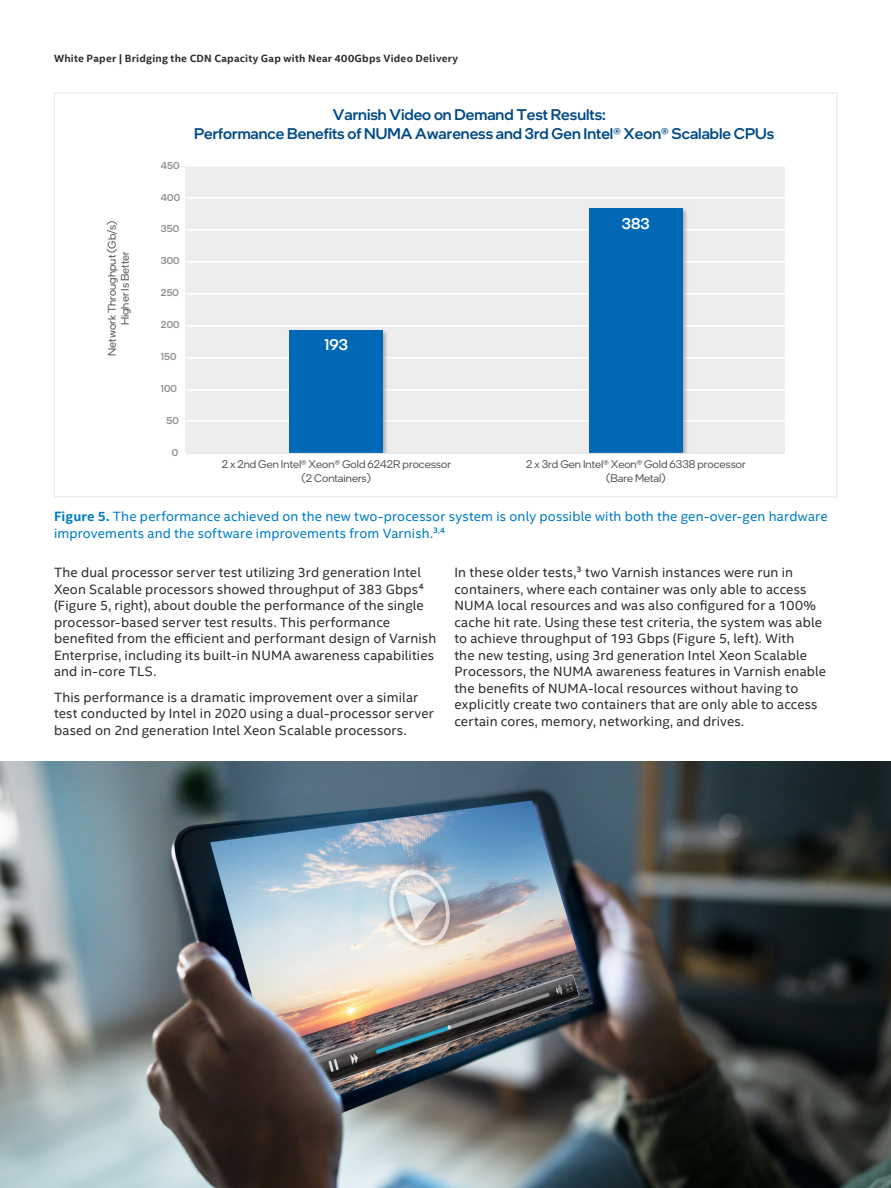
<style>
.page{position:relative;width:891px;height:1188px;background:#fff}
.page>*{position:absolute;margin:0;border:0;box-sizing:border-box;transform-origin:0 0}
.t1{font:500 15.45px/18.8px "Intel One Display";color:#004a86}
.t2{font:500 15.45px "Intel One Display";color:#fff}
.MainCopy___Caption{font:13.5px/16.5px "Intel Clear";letter-spacing:.01em;color:#2d2f2e}
.MainCopy___Caption-2{font:13.5px/16.5px "Intel Clear";letter-spacing:.015em;color:#007ec5}
.t3{font:11.1px/13.2px "Intel One Display";color:#525252;text-align:center}
.Document_Header{font:700 10.5px "Intel Clear";letter-spacing:.025em;color:#2d2f2e}
.t4{font:500 9.9px "Intel One Display";color:#8f8f8f}
.s1{font-weight:700}
</style>
<div class="page">
<div style="left:186px;top:166px;width:599px;height:287px;background:#ededed"></div>
<hr style="left:186px;top:420px;width:599px;height:2px;background:#fff">
<hr style="left:186px;top:389px;width:599px;height:2px;background:#fff">
<hr style="left:186px;top:357px;width:599px;height:2px;background:#fff">
<hr style="left:186px;top:325px;width:599px;height:2px;background:#fff">
<hr style="left:186px;top:293px;width:599px;height:2px;background:#fff">
<hr style="left:186px;top:261px;width:599px;height:2px;background:#fff">
<hr style="left:186px;top:229px;width:599px;height:2px;background:#fff">
<hr style="left:186px;top:197px;width:599px;height:2px;background:#fff">
<hr style="left:186px;top:165px;width:599px;height:2px;background:#fff">
<img style="left:383px;top:331px;width:5px;height:122px">
<img style="left:588px;top:208px;width:101px;height:245px">
<div style="left:289px;top:330px;width:94px;height:123px;background:#0068b5"></div>
<div style="left:589px;top:209px;width:94px;height:244px;background:#0068b5"></div>
<hr style="left:186px;top:453px;width:599px;height:1px;background:#e5e5e5">
<img style="left:0;top:761px;width:891px;height:427px">
<p class="Document_Header" style="left:54px;top:51px;width:406px">White Paper | Bridging the CDN Capacity Gap with Near 400Gbps Video Delivery</p>
<p class="t3" style="left:105px;top:356px;width:137px;rotate:-90deg">Network Throughput (Gb/s)<br>Higher Is Better</p>
<p class="t4" style="left:161px;top:159px;width:20px">450</p>
<p class="t4" style="left:161px;top:191px;width:21px">400</p>
<p class="t4" style="left:161px;top:222px;width:20px">350</p>
<p class="t4" style="left:161px;top:254px;width:20px">300</p>
<p class="t4" style="left:161px;top:286px;width:20px">250</p>
<p class="t4" style="left:161px;top:318px;width:20px">200</p>
<p class="t4" style="left:161px;top:350px;width:17px">150</p>
<p class="t4" style="left:161px;top:382px;width:17px">100</p>
<p class="t4" style="left:166px;top:414px;width:14px">50</p>
<p class="t4" style="left:172px;top:446px;width:8px">0</p>
<p class="t1" style="left:194px;top:105px;width:582px;text-indent:139px">Varnish Video on Demand Test Results:<br>Performance Benefits of NUMA Awareness and 3rd Gen Intel® Xeon® Scalable CPUs</p>
<p class="t2" style="left:325px;top:335px;width:25px">193</p>
<p class="t2" style="left:622px;top:213px;width:29px">383</p>
<p class="t3" style="left:222px;top:458px;width:231px">2 x 2nd Gen Intel® Xeon® Gold 6242R processor (2 Containers)</p>
<p class="t3" style="left:526px;top:458px;width:221px">2 x 3rd Gen Intel® Xeon® Gold 6338 processor (Bare Metal)</p>
<p class="MainCopy___Caption-2" style="left:54px;top:508px;width:775px"><span class="s1">Figure 5.</span> The performance achieved on the new two-processor system is only possible with both the gen-over-gen hardware improvements and the software improvements from Varnish.³<sup>,</sup>⁴</p>
<p class="MainCopy___Caption" style="left:54px;top:564px;width:384px">The dual processor server test utilizing 3rd generation Intel Xeon Scalable processors showed throughput of 383 Gbps⁴ (Figure 5, right), about double the performance of the single processor-based server test results. This performance benefited from the efficient and performant design of Varnish Enterprise, including its built-in NUMA awareness capabilities and in-core TLS.</p>
<p class="MainCopy___Caption" style="left:54px;top:688px;width:381px">This performance is a dramatic improvement over a similar test conducted by Intel in 2020 using a dual-processor server based on 2nd generation Intel Xeon Scalable processors.</p>
<p class="MainCopy___Caption" style="left:454px;top:564px;width:373px">In these older tests,³ two Varnish instances were run in containers, where each container was only able to access NUMA local resources and was also configured for a 100% cache hit rate. Using these test criteria, the system was able to achieve throughput of 193 Gbps (Figure 5, left). With<br>the new testing, using 3rd generation Intel Xeon Scalable Processors, the NUMA awareness features in Varnish enable the benefits of NUMA-local resources without having to explicitly create two containers that are only able to access certain cores, memory, networking, and drives.</p>
</div>
